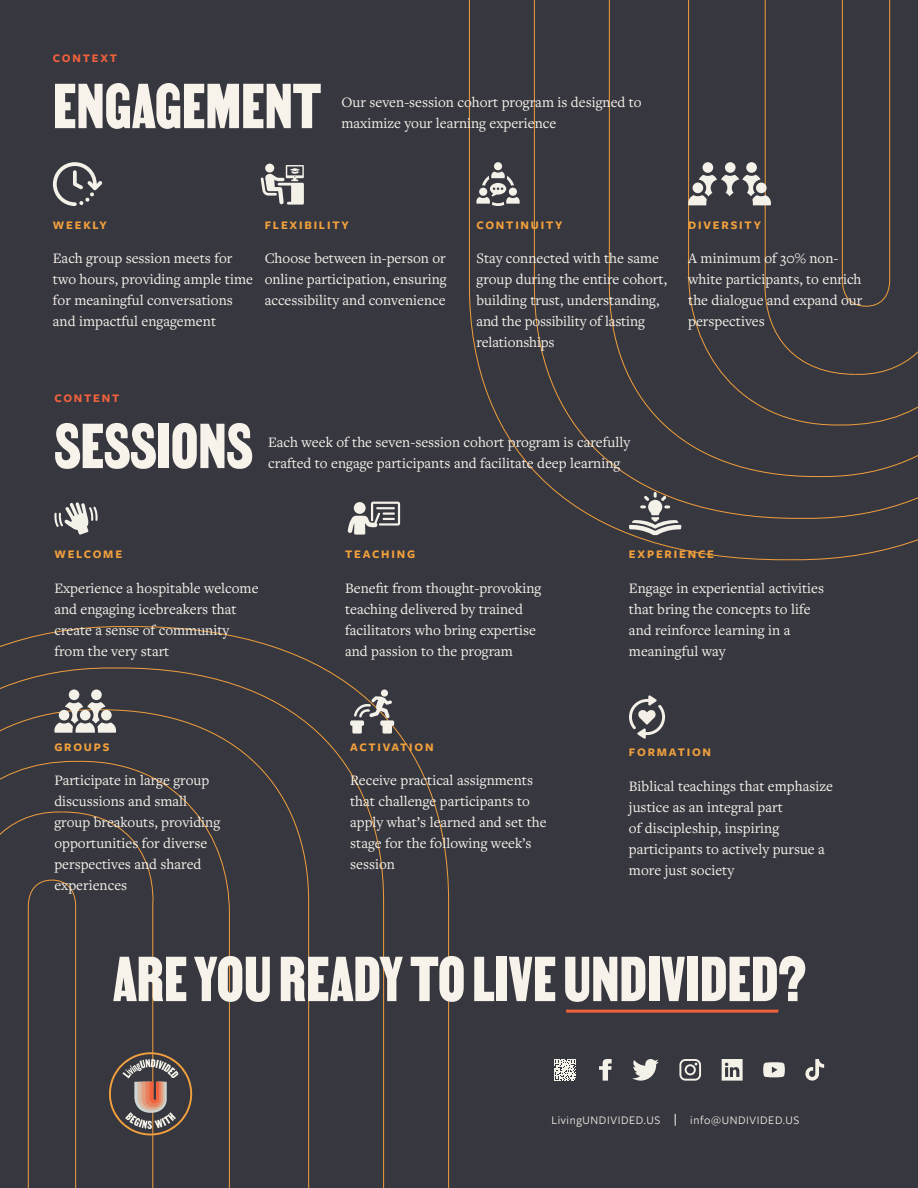
<style>
.page{position:relative;width:918px;height:1188px;background:#373740}
.page>*{position:absolute;margin:0;border:0;box-sizing:border-box;transform-origin:0 0}
.t1{font:76.5px "MARTIN";color:#f7f3eb}
.t2{font:15px/21px "Freight Text Pro";color:#f7f3eb}
.t3{font:700 12px "Freight Sans Pro";letter-spacing:.15em;color:#f1a03c}
.t4{font:12px "Freight Sans Pro";letter-spacing:.05em;color:#f7f3eb}
.t5{font:700 12px "Freight Sans Pro";letter-spacing:.15em;color:#f1613b}
</style>
<div class="page">
<svg style="left:469px;top:0;width:449px;height:560px"></svg>
<svg style="left:0;top:626px;width:449px;height:562px"></svg>
<hr style="left:566px;top:1010px;width:212px;height:3px;background:#f1613b">
<div style="left:494px;top:162px;width:8px;height:8px;background:#f4f1e9;border-radius:50%"></div>
<svg style="left:476px;top:172px;width:44px;height:34px"></svg>
<svg style="left:261px;top:165px;width:43px;height:40px"></svg>
<div style="left:265px;top:164px;width:9px;height:9px;background:#f4f1e9;border-radius:50%"></div>
<div style="left:703px;top:162px;width:10px;height:11px;background:#f4f1e9;border-radius:50%"></div>
<div style="left:725px;top:162px;width:11px;height:11px;background:#f4f1e9;border-radius:50%"></div>
<div style="left:746px;top:162px;width:11px;height:11px;background:#f4f1e9;border-radius:50%"></div>
<svg style="left:688px;top:175px;width:83px;height:30px"></svg>
<svg style="left:629px;top:492px;width:52px;height:43px"></svg>
<div style="left:381px;top:689px;width:7px;height:8px;background:#f4f1e9;border-radius:3px"></div>
<svg style="left:350px;top:696px;width:44px;height:38px"></svg>
<svg style="left:53px;top:162px;width:49px;height:44px"></svg>
<svg style="left:348px;top:502px;width:52px;height:33px"></svg>
<svg style="left:54px;top:502px;width:44px;height:33px"></svg>
<div style="left:69px;top:689px;width:10px;height:11px;background:#f4f1e9;border-radius:50%"></div>
<div style="left:91px;top:689px;width:11px;height:11px;background:#f4f1e9;border-radius:50%"></div>
<svg style="left:54px;top:702px;width:62px;height:31px"></svg>
<svg style="left:763px;top:1062px;width:22px;height:15px"></svg>
<svg style="left:722px;top:1059px;width:21px;height:22px"></svg>
<svg style="left:805px;top:1059px;width:19px;height:22px"></svg>
<svg style="left:679px;top:1059px;width:22px;height:22px"></svg>
<svg style="left:632px;top:1059px;width:27px;height:22px"></svg>
<svg style="left:599px;top:1059px;width:13px;height:22px"></svg>
<svg style="left:554px;top:1059px;width:22px;height:22px"></svg>
<svg style="left:629px;top:695px;width:36px;height:44px"></svg>
<svg style="left:109px;top:1052px;width:83px;height:83px"></svg>
<svg style="left:675px;top:1114px;width:1px;height:12px"></svg>
<p class="t5" style="left:53px;top:51px;width:66px">CONTEXT</p>
<h1 class="t1" style="left:53px;top:57px;width:270px">ENGAGEMENT</h1>
<p class="t2" style="left:341px;top:93px;width:302px">Our seven-session cohort program is designed to maximize your learning experience</p>
<p class="t3" style="left:53px;top:217px;width:55px">WEEKLY</p>
<p class="t2" style="left:53px;top:249px;width:202px">Each group session meets for two hours, providing ample time for meaningful conversations and impactful engagement</p>
<p class="t3" style="left:265px;top:217px;width:86px">FLEXIBILITY</p>
<p class="t2" style="left:265px;top:249px;width:184px;text-align:justify">Choose between in-person or online participation, ensuring accessibility and convenience</p>
<p class="t3" style="left:476px;top:217px;width:88px">CONTINUITY</p>
<p class="t2" style="left:476px;top:249px;width:192px">Stay connected with the same group during the entire cohort, building trust, understanding, and the possibility of lasting relationships</p>
<p class="t5" style="left:54px;top:391px;width:67px">CONTENT</p>
<h1 class="t1" style="left:54px;top:397px;width:200px">SESSIONS</h1>
<p class="t2" style="left:268px;top:433px;width:363px">Each week of the seven-session cohort program is carefully crafted to engage participants and facilitate deep learning</p>
<p class="t3" style="left:688px;top:217px;width:74px">DIVERSITY</p>
<p class="t2" style="left:688px;top:249px;width:176px">A minimum of 30% non&shy;white participants, to enrich the dialogue and expand our perspectives</p>
<p class="t3" style="left:54px;top:547px;width:69px">WELCOME</p>
<p class="t2" style="left:54px;top:579px;width:206px">Experience a hospitable welcome and engaging icebreakers that create a sense of community from the very start</p>
<p class="t3" style="left:54px;top:740px;width:57px">GROUPS</p>
<p class="t2" style="left:54px;top:772px;width:167px">Participate in large group discussions and small group breakouts, providing opportunities for diverse perspectives and shared experiences</p>
<p class="t3" style="left:345px;top:547px;width:71px">TEACHING</p>
<p class="t2" style="left:345px;top:579px;width:198px">Benefit from thought-provoking teaching delivered by trained facilitators who bring expertise and passion to the program</p>
<p class="t3" style="left:350px;top:740px;width:85px">ACTIVATION</p>
<p class="t2" style="left:350px;top:771px;width:198px">Receive practical assignments that challenge participants to apply what’s learned and set the stage for the following week’s session</p>
<p class="t3" style="left:629px;top:547px;width:86px">EXPERIENCE</p>
<p class="t2" style="left:629px;top:579px;width:197px">Engage in experiential activities that bring the concepts to life and reinforce learning in a meaningful way</p>
<p class="t3" style="left:629px;top:745px;width:84px">FORMATION</p>
<p class="t2" style="left:629px;top:777px;width:206px">Biblical teachings that emphasize justice as an integral part<br>of discipleship, inspiring participants to actively pursue a more just society</p>
<h1 class="t1" style="left:113px;top:930px;width:695px">ARE YOU READY TO LIVE UNDIVIDED?</h1>
<p class="t4" style="left:551px;top:1116px;width:110px">LivingUNDIVIDED.US</p>
<p class="t4" style="left:690px;top:1116px;width:111px">info@UNDIVIDED.US</p>
</div>
